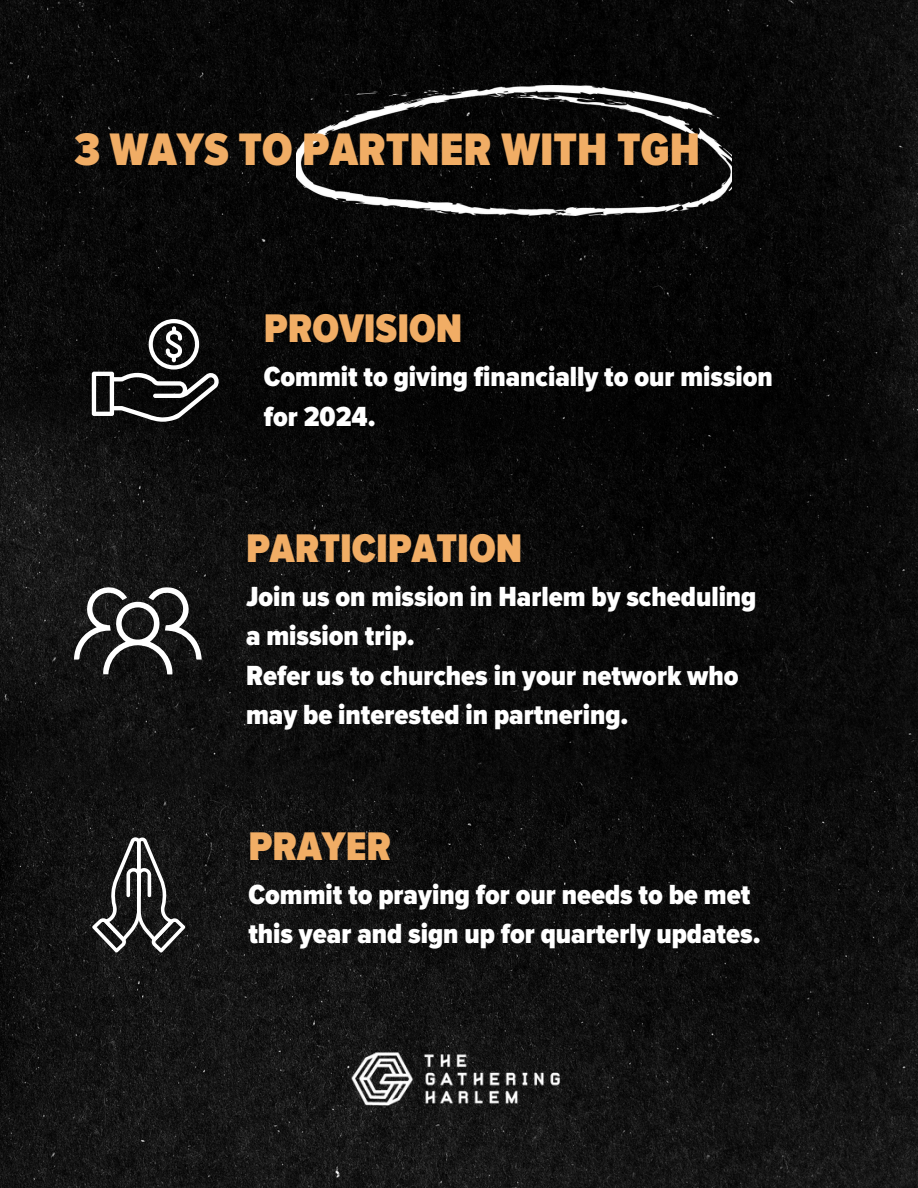
<style>
.page{position:relative;width:918px;height:1188px;background:#fff}
.page>*{position:absolute;margin:0;border:0;box-sizing:border-box;transform-origin:0 0}
.t1{font:900 47.25px "Proxima Nova Cond";color:#f1ad65}
.t2{font:900 41.4px "Proxima Nova Cond";color:#f1ad65}
.t3{font:900 28.65px/39.5px "Proxima Nova Cond";color:#fff}
</style>
<div class="page">
<img style="left:0;top:0;width:918px;height:1188px">
<img style="left:297px;top:86px;width:434px;height:129px">
<img style="left:350px;top:1040px;width:218px;height:82px">
<svg style="left:92px;top:837px;width:93px;height:116px;background:#404040"></svg>
<svg style="left:92px;top:319px;width:127px;height:102px"></svg>
<svg style="left:74px;top:584px;width:127px;height:90px"></svg>
<p class="t1" style="left:74px;top:122px;width:628px">3 WAYS TO PARTNER WITH TGH</p>
<p class="t2" style="left:264px;top:304px;width:200px">PROVISION</p>
<p class="t3" style="left:264px;top:358px;width:511px">Commit to giving financially to our mission for 2024.</p>
<p class="t2" style="left:246px;top:524px;width:278px">PARTICIPATION</p>
<p class="t3" style="left:246px;top:577px;width:512px">Join us on mission in Harlem by scheduling a mission trip.</p>
<p class="t3" style="left:246px;top:656px;width:494px">Refer us to churches in your network who may be interested in partnering.</p>
<p class="t2" style="left:248px;top:822px;width:144px">PRAYER</p>
<p class="t3" style="left:248px;top:875px;width:514px">Commit to praying for our needs to be met this year and sign up for quarterly updates.</p>
</div>
